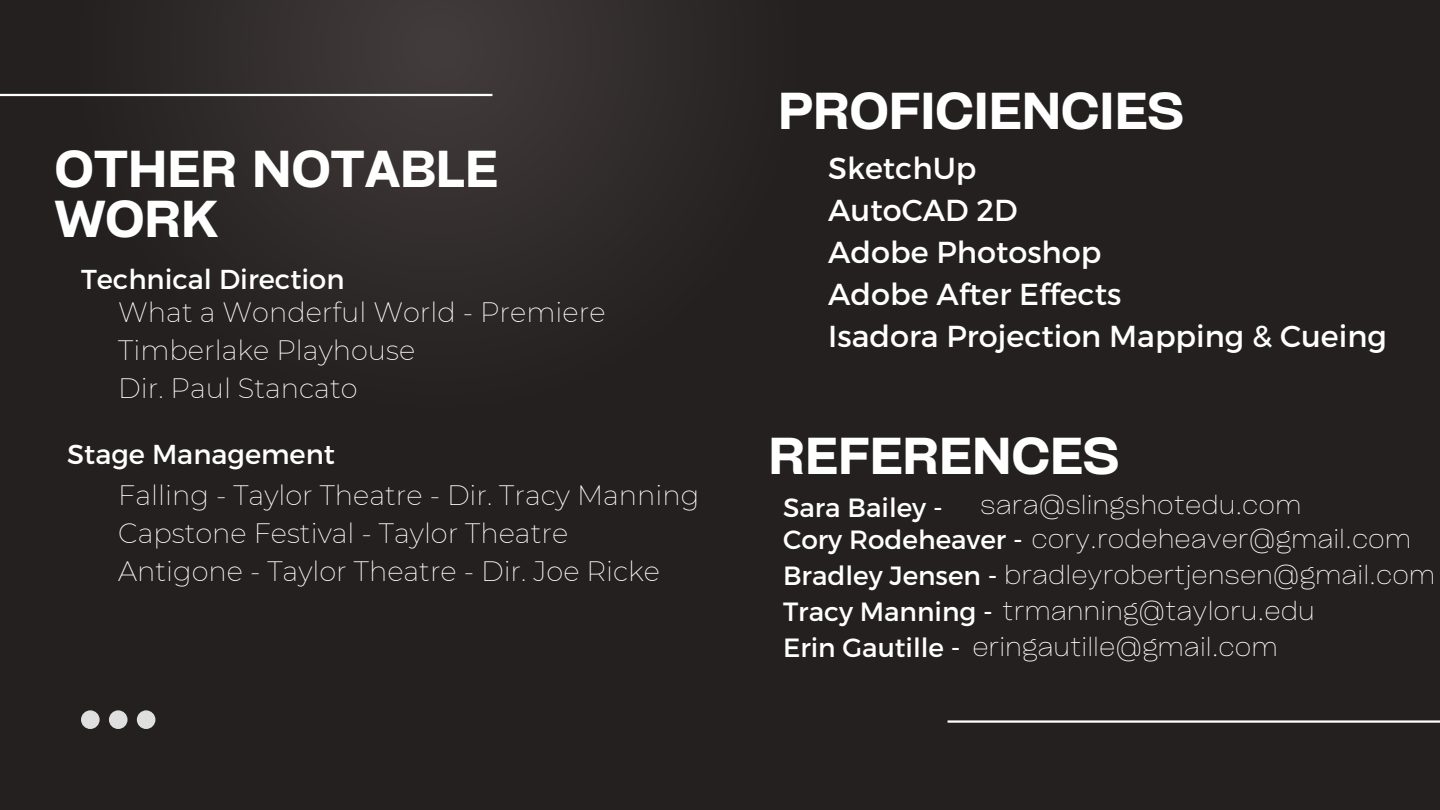
<style>
.page{position:relative;width:1440px;height:810px;background:#242020}
.page>*{position:absolute;margin:0;border:0;box-sizing:border-box;transform-origin:0 0}
.t1{font:49.7px/49.5px "Cy Grotesk Key Demi";color:#fff}
.t2{font:30.3px/42px "Montserrat";color:#fff}
.t3{font:200 27.4px/38.2px "Montserrat";color:#fff}
.t4{font:27.4px "Montserrat";color:#fff}
.t5{font:100 26.4px "Cy Grotesk Key";color:#fff}
.t6{font:26.4px "Montserrat";color:#fff}
.s1{font-family:"Montserrat";font-weight:400}
</style>
<div class="page">
<svg style="left:33px;top:0;width:648px;height:291px;fill:#312c2c"></svg>
<svg style="left:81px;top:710px;width:74px;height:19px"></svg>
<hr style="left:948px;top:720px;width:492px;height:3px;background:#fff">
<hr style="left:0;top:94px;width:492px;height:2px;background:#fff">
<h2 class="t1" style="left:778px;top:84px;width:408px">PROFICIENCIES</h2>
<p class="t1" style="left:55px;top:143px;width:445px">OTHER NOTABLE<br>WORK</p>
<h1 class="t2" style="left:828px;top:146px;width:560px">SketchUp<br>AutoCAD 2D<br>Adobe Photoshop<br>Adobe After Effects<br>Isadora Projection Mapping &amp; Cueing</h1>
<h2 class="t4" style="left:81px;top:261px;width:265px">Technical Direction</h2>
<h1 class="t3" style="left:118px;top:293px;width:489px">What a Wonderful World - Premiere<br>Timberlake Playhouse<br>Dir. Paul Stancato</h1>
<h2 class="t4" style="left:67px;top:436px;width:269px">Stage Management</h2>
<h1 class="t3" style="left:118px;top:476px;width:583px">Falling - Taylor Theatre - Dir. Tracy Manning<br>Capstone Festival - Taylor Theatre<br>Antigone - Taylor Theatre - Dir. Joe Ricke</h1>
<h2 class="t1" style="left:768px;top:430px;width:353px">REFERENCES</h2>
<p class="t6" style="left:783px;top:491px;width:161px">Sara Bailey -</p>
<p class="t5" style="left:980px;top:488px;width:323px">sara@slingshotedu.com</p>
<h2 class="t5" style="left:783px;top:522px;width:629px"><span class="s1">Cory Rodeheaver -</span> cory.rodeheaver@gmail.com</h2>
<p class="t5" style="left:783px;top:558px;width:654px"><span class="s1">Bradley Jensen -</span> bradleyrobertjensen@gmail.com</p>
<p class="t5" style="left:783px;top:594px;width:533px"><span class="s1">Tracy Manning -</span> trmanning@tayloru.edu</p>
<p class="t5" style="left:783px;top:630px;width:496px"><span class="s1">Erin Gautille -</span> eringautille@gmail.com</p>
</div>
